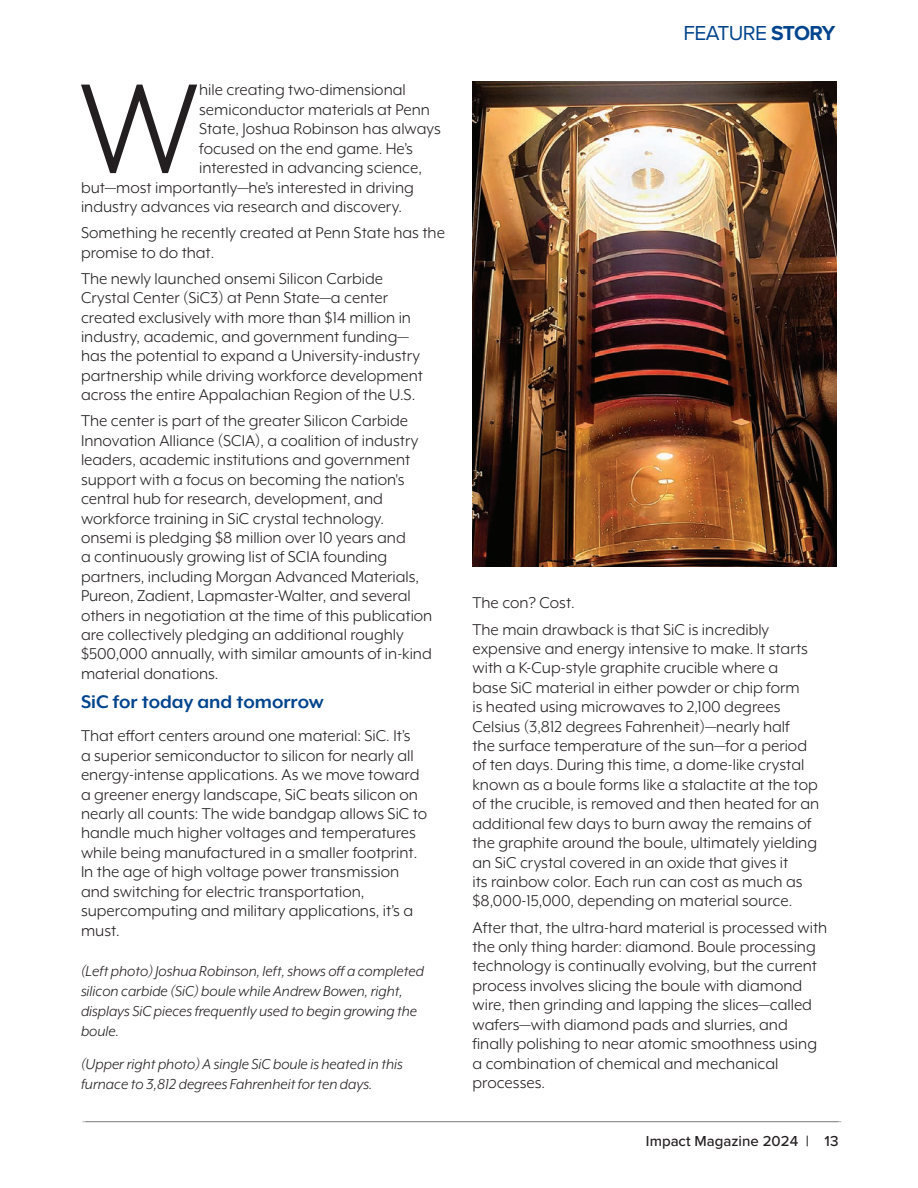
<style>
.page{position:relative;width:918px;height:1188px;background:#fff}
.page>*{position:absolute;margin:0;border:0;box-sizing:border-box;transform-origin:0 0}
.mr_eaves_body{font:147.45px "Mr Eaves XL Mod OT";color:#231f20}
.mr_eaves_heading{font:700 21px "Mr Eaves XL Mod OT";color:#02448d}
.Heading_proxima_caps{font:21px "Proxima Nova";letter-spacing:-.03em;color:#02448d}
.mr_eaves_body-2{font:18px/19.4px "Mr Eaves XL Mod OT";color:#231f20}
.t1{font:italic 16.5px/19.8px "Mr Eaves XL Mod OT";color:#231f20}
.t2{font:500 15px "Proxima Nova";color:#231f20}
.s1{font-weight:700}
</style>
<div class="page">
<hr style="left:82px;top:1121px;width:756px;height:1px;background:#231f20">
<hr style="left:86px;top:1121px;width:756px;height:1px;background:#231f20">
<img style="left:472px;top:81px;width:365px;height:486px">
<p class="mr_eaves_body" style="left:79px;top:48px;width:122px">W</p>
<p class="mr_eaves_body-2" style="left:199px;top:80px;width:208px">hile creating two-dimensional</p>
<p class="mr_eaves_body-2" style="left:199px;top:100px;width:232px">semiconductor materials at Penn</p>
<p class="mr_eaves_body-2" style="left:199px;top:119px;width:243px">State, Joshua Robinson has always</p>
<p class="mr_eaves_body-2" style="left:199px;top:138px;width:215px">focused on the end game. He’s</p>
<p class="mr_eaves_body-2" style="left:199px;top:158px;width:224px">interested in advancing science,</p>
<p class="mr_eaves_body-2" style="left:81px;top:177px;width:334px">but—most importantly—he’s interested in driving</p>
<p class="mr_eaves_body-2" style="left:81px;top:197px;width:323px">industry advances via research and discovery.</p>
<p class="mr_eaves_body-2" style="left:81px;top:223px;width:365px">Something he recently created at Penn State has the promise to do that.</p>
<p class="mr_eaves_body-2" style="left:81px;top:269px;width:344px">The newly launched onsemi Silicon Carbide Crystal Center (SiC3) at Penn State—a center created exclusively with more than $14 million in industry, academic, and government funding— has the potential to expand a University-industry partnership while driving workforce development across the entire Appalachian Region of the U.S.</p>
<p class="mr_eaves_body-2" style="left:81px;top:411px;width:353px">The center is part of the greater Silicon Carbide Innovation Alliance (SCIA), a coalition of industry leaders, academic institutions and government support with a focus on becoming the nation's central hub for research, development, and workforce training in SiC crystal technology. onsemi is pledging $8 million over 10 years and<br>a continuously growing list of SCIA founding partners, including Morgan Advanced Materials, Pureon, Zadient, Lapmaster-Walter, and several others in negotiation at the time of this publication are collectively pledging an additional roughly $500,000 annually, with similar amounts of in-kind material donations.</p>
<p class="mr_eaves_heading" style="left:81px;top:690px;width:244px">SiC for today and tomorrow</p>
<p class="mr_eaves_body-2" style="left:81px;top:726px;width:348px">That effort centers around one material: SiC. It’s<br>a superior semiconductor to silicon for nearly all energy-intense applications. As we move toward a greener energy landscape, SiC beats silicon on nearly all counts: The wide bandgap allows SiC to handle much higher voltages and temperatures while being manufactured in a smaller footprint.<br>In the age of high voltage power transmission and switching for electric transportation, supercomputing and military applications, it’s a must.</p>
<p class="t1" style="left:81px;top:961px;width:345px">(Left photo) Joshua Robinson, left, shows off a completed silicon carbide (SiC) boule while Andrew Bowen, right, displays SiC pieces frequently used to begin growing the boule.</p>
<p class="t1" style="left:81px;top:1054px;width:323px">(Upper right photo) A single SiC boule is heated in this furnace to 3,812 degrees Fahrenheit for ten days.</p>
<p class="Heading_proxima_caps" style="left:683px;top:17px;width:154px">FEATURE <span class="s1">STORY</span></p>
<p class="mr_eaves_body-2" style="left:472px;top:593px;width:104px">The con? Cost.</p>
<p class="mr_eaves_body-2" style="left:472px;top:619px;width:348px">The main drawback is that SiC is incredibly expensive and energy intensive to make. It starts with a K-Cup-style graphite crucible where a<br>base SiC material in either powder or chip form<br>is heated using microwaves to 2,100 degrees Celsius (3,812 degrees Fahrenheit)—nearly half<br>the surface temperature of the sun—for a period of ten days. During this time, a dome-like crystal known as a boule forms like a stalactite at the top of the crucible, is removed and then heated for an additional few days to burn away the remains of the graphite around the boule, ultimately yielding an SiC crystal covered in an oxide that gives it<br>its rainbow color. Each run can cost as much as $8,000-15,000, depending on material source.</p>
<p class="mr_eaves_body-2" style="left:472px;top:917px;width:356px">After that, the ultra-hard material is processed with the only thing harder: diamond. Boule processing technology is continually evolving, but the current process involves slicing the boule with diamond wire, then grinding and lapping the slices—called wafers—with diamond pads and slurries, and finally polishing to near atomic smoothness using a combination of chemical and mechanical processes.</p>
<p class="t2" style="left:646px;top:1130px;width:194px">Impact Magazine 2024 | 13</p>
</div>
